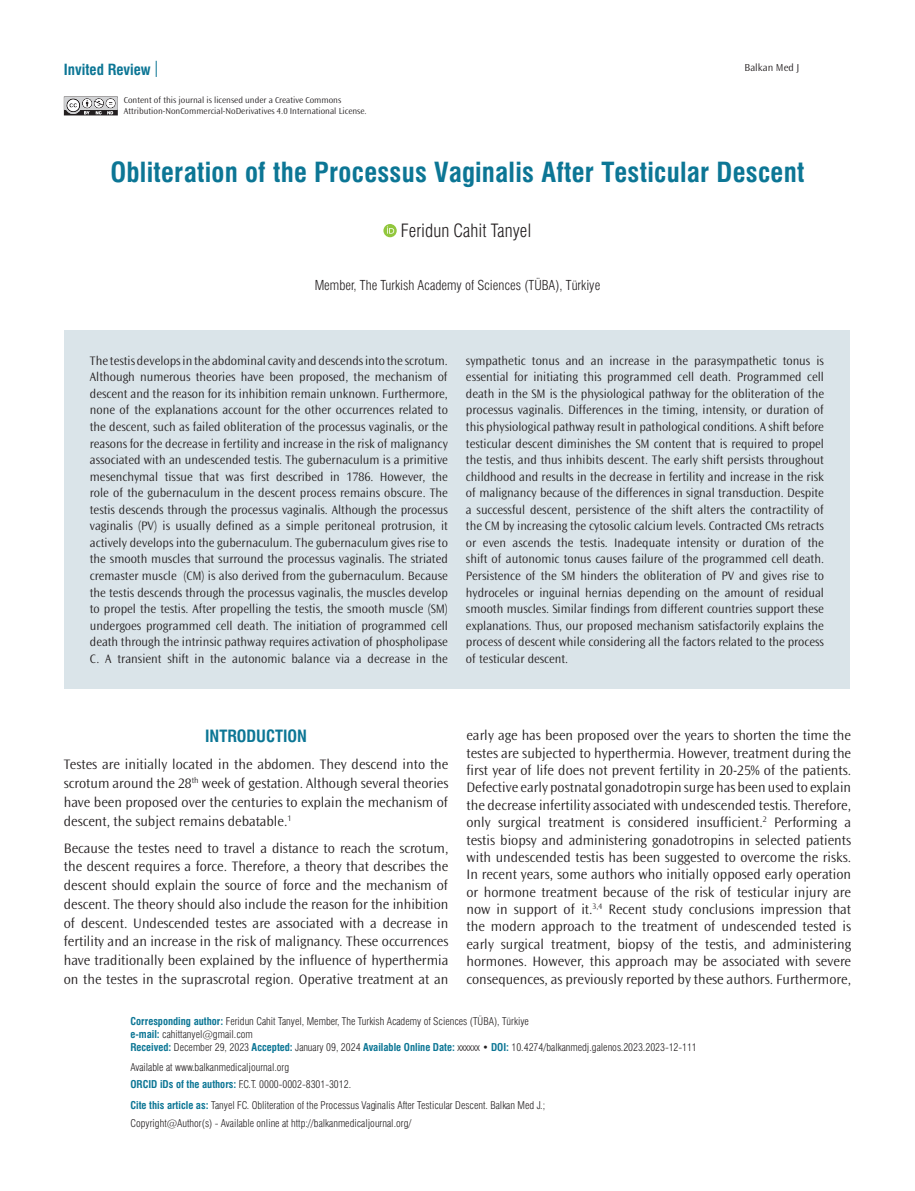
<style>
.page{position:relative;width:915px;height:1191px;background:#fff}
.page>*{position:absolute;margin:0;border:0;box-sizing:border-box;transform-origin:0 0}
.BASLIK{font:27px "Swiss Condensed Bold Tr";letter-spacing:.01em;color:#0c7695}
.YAZARLAR{font:18px "Swiss Condensed Light Tr";color:#231f20}
.ARA_BASLIK{font:16.5px "Swiss Condensed Bold Tr";color:#0c7695}
.t1{font:15px "Swiss Condensed Bold Tr";color:#0c7695}
.YAZI{font:300 14.25px/17.4px "Ocean Sans Std";color:#231f20;text-align:justify}
.KURUM{font:13.5px "Swiss Condensed Light Tr";color:#231f20}
.OZET{font:300 12.75px/16.5px "Ocean Sans Std";color:#231f20;text-align:justify}
.ADRES-KISMI{font:10.5px "Swiss Condensed Light Tr";color:#231f20}
.t2{font:300 10.5px "Ocean Sans Std";color:#231f20}
.t3{font:300 9px/10.5px "Ocean Sans Std";color:#231f20}
.s1{font-family:"Swiss Condensed Bold Tr";color:#0c7695}
</style>
<div class="page">
<svg style="left:156px;top:61px;width:1px;height:16px"></svg>
<svg style="left:64px;top:97px;width:54px;height:18px"></svg>
<svg style="left:383px;top:224px;width:13px;height:13px"></svg>
<svg style="left:387px;top:226px;width:7px;height:8px"></svg>
<div style="left:64px;top:330px;width:785px;height:358px;background:#dae4e9"></div>
<p class="t1" style="left:64px;top:61px;width:88px">Invited Review</p>
<p class="t3" style="left:124px;top:95px;width:244px">Content of this journal is licensed under a Creative Commons<br>Attribution-NonCommercial-NoDerivatives 4.0 International License.</p>
<p class="t2" style="left:744px;top:62px;width:56px">Balkan Med J</p>
<p class="BASLIK" style="left:110px;top:156px;width:695px">Obliteration of the Processus Vaginalis After Testicular Descent</p>
<p class="YAZARLAR" style="left:401px;top:220px;width:132px">Feridun Cahit Tanyel</p>
<p class="KURUM" style="left:314px;top:277px;width:287px">Member, The Turkish Academy of Sciences (TÜBA), Türkiye</p>
<p class="OZET" style="left:90px;top:352px;width:359px">The testis develops in the abdominal cavity and descends into the scrotum.<br>Although numerous theories have been proposed, the mechanism of descent and the reason for its inhibition remain unknown. Furthermore, none of the explanations account for the other occurrences related to the descent, such as failed obliteration of the processus vaginalis, or the reasons for the decrease in fertility and increase in the risk of malignancy associated with an undescended testis. The gubernaculum is a primitive mesenchymal tissue that was first described in 1786. However, the role of the gubernaculum in the descent process remains obscure. The testis descends through the processus vaginalis. Although the processus vaginalis (PV) is usually defined as a simple peritoneal protrusion, it actively develops into the gubernaculum. The gubernaculum gives rise to the smooth muscles that surround the processus vaginalis. The striated cremaster muscle (CM) is also derived from the gubernaculum. Because the testis descends through the processus vaginalis, the muscles develop to propel the testis. After propelling the testis, the smooth muscle (SM) undergoes programmed cell death. The initiation of programmed cell death through the intrinsic pathway requires activation of phospholipase C. A transient shift in the autonomic balance via a decrease in the</p>
<p class="OZET" style="left:466px;top:352px;width:359px">sympathetic tonus and an increase in the parasympathetic tonus is essential for initiating this programmed cell death. Programmed cell death in the SM is the physiological pathway for the obliteration of the processus vaginalis. Differences in the timing, intensity, or duration of this physiological pathway result in pathological conditions. A shift before testicular descent diminishes the SM content that is required to propel the testis, and thus inhibits descent. The early shift persists throughout childhood and results in the decrease in fertility and increase in the risk of malignancy because of the differences in signal transduction. Despite a successful descent, persistence of the shift alters the contractility of the CM by increasing the cytosolic calcium levels. Contracted CMs retracts or even ascends the testis. Inadequate intensity or duration of the shift of autonomic tonus causes failure of the programmed cell death.<br>Persistence of the SM hinders the obliteration of PV and gives rise to hydroceles or inguinal hernias depending on the amount of residual smooth muscles. Similar findings from different countries support these explanations. Thus, our proposed mechanism satisfactorily explains the process of descent while considering all the factors related to the process of testicular descent.</p>
<p class="ARA_BASLIK" style="left:205px;top:726px;width:103px">INTRODUCTION</p>
<p class="YAZI" style="left:64px;top:755px;width:386px;line-height:18.8px">Testes are initially located in the abdomen. They descend into the scrotum around the 28<sup>th</sup> week of gestation. Although several theories have been proposed over the centuries to explain the mechanism of descent, the subject remains debatable.<sup>1</sup></p>
<p class="YAZI" style="left:64px;top:839px;width:386px;line-height:18.8px">Because the testes need to travel a distance to reach the scrotum, the descent requires a force. Therefore, a theory that describes the descent should explain the source of force and the mechanism of descent. The theory should also include the reason for the inhibition of descent. Undescended testes are associated with a decrease in fertility and an increase in the risk of malignancy. These occurrences have traditionally been explained by the influence of hyperthermia on the testes in the suprascrotal region. Operative treatment at an</p>
<p class="YAZI" style="left:466px;top:727px;width:386px">early age has been proposed over the years to shorten the time the testes are subjected to hyperthermia. However, treatment during the first year of life does not prevent fertility in 20-25% of the patients.<br>Defective early postnatal gonadotropin surge has been used to explain the decrease infertility associated with undescended testis. Therefore, only surgical treatment is considered insufficient.<sup>2</sup> Performing a testis biopsy and administering gonadotropins in selected patients with undescended testis has been suggested to overcome the risks.<br>In recent years, some authors who initially opposed early operation or hormone treatment because of the risk of testicular injury are now in support of it.<sup>3,4</sup> Recent study conclusions impression that the modern approach to the treatment of undescended tested is early surgical treatment, biopsy of the testis, and administering hormones. However, this approach may be associated with severe consequences, as previously reported by these authors. Furthermore,</p>
<p class="ADRES-KISMI" style="left:130px;top:1014px;width:400px"><span class="s1">Corresponding author:</span> Feridun Cahit Tanyel, Member, The Turkish Academy of Sciences (TÜBA), Türkiye</p>
<p class="ADRES-KISMI" style="left:130px;top:1027px;width:124px"><span class="s1">e-mail:</span> cahittanyel@gmail.com</p>
<p class="ADRES-KISMI" style="left:130px;top:1040px;width:567px"><span class="s1">Received:</span> December 29, 2023 <span class="s1">Accepted:</span> January 09, 2024 <span class="s1">Available Online Date:</span> xxxxxx • <span class="s1">DOI:</span> 10.4274/balkanmedj.galenos.2023.2023-12-111</p>
<p class="ADRES-KISMI" style="left:130px;top:1061px;width:160px">Available at www.balkanmedicaljournal.org</p>
<p class="ADRES-KISMI" style="left:130px;top:1078px;width:222px"><span class="s1">ORCID iDs of the authors:</span> F.C.T. 0000-0002-8301-3012.</p>
<p class="ADRES-KISMI" style="left:130px;top:1098px;width:416px"><span class="s1">Cite this article as:</span> Tanyel FC. Obliteration of the Processus Vaginalis After Testicular Descent. Balkan Med J.;</p>
<p class="ADRES-KISMI" style="left:130px;top:1117px;width:282px">Copyright@Author(s) - Available online at http://balkanmedicaljournal.org/</p>
</div>
